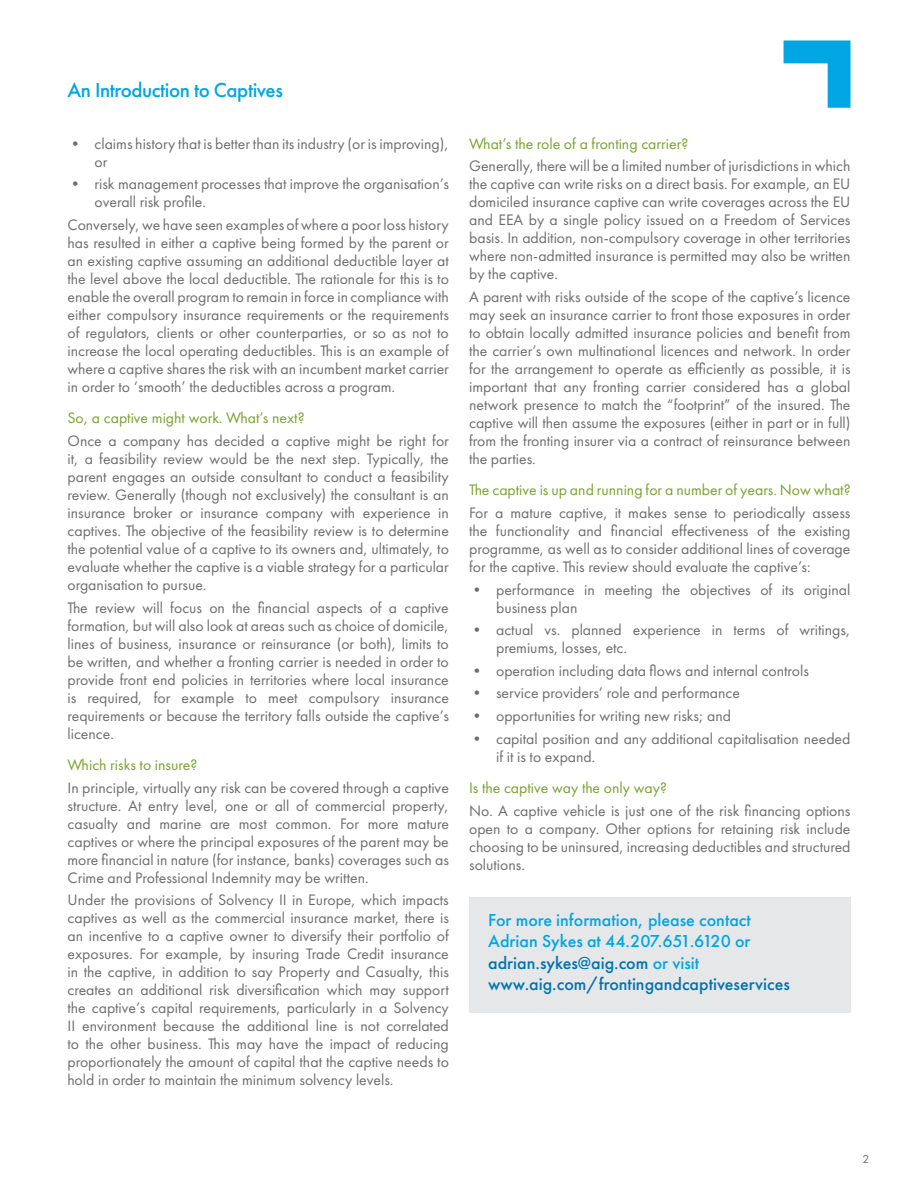
<style>
.page{position:relative;width:918px;height:1188px;background:#fff}
.page>*{position:absolute;margin:0;border:0;box-sizing:border-box;transform-origin:0 0}
.t1{font:500 21px "Futura PT";letter-spacing:-.02em;color:#00a5e3}
.t2{font:500 18px/21.6px "Futura PT";color:#00a5e3}
.t3{font:15.75px/18px "Futura PT";color:#6c6d70;text-align:justify}
.t4{font:15.75px "Futura PT";color:#78a22d}
.t5{font:12px "Futura PT";color:#6c6d70}
.s1{color:#0073ae}
</style>
<div class="page">
<svg style="left:784px;top:40px;width:66px;height:68px"></svg>
<div style="left:469px;top:898px;width:381px;height:115px;background:#e6e7e9"></div>
<h1 class="t1" style="left:68px;top:77px;width:217px">An Introduction to Captives</h1>
<p class="t3" style="left:94px;top:134px;width:356px;text-indent:-27px">• claims history that is better than its industry (or is improving), or</p>
<p class="t3" style="left:94px;top:175px;width:356px;text-indent:-27px">• risk management processes that improve the organisation’s overall risk profile.</p>
<p class="t3" style="left:68px;top:216px;width:383px">Conversely, we have seen examples of where a poor loss history has resulted in either a captive being formed by the parent or an existing captive assuming an additional deductible layer at the level above the local deductible. The rationale for this is to enable the overall program to remain in force in compliance with either compulsory insurance requirements or the requirements of regulators, clients or other counterparties, or so as not to increase the local operating deductibles. This is an example of where a captive shares the risk with an incumbent market carrier in order to ‘smooth’ the deductibles across a program.</p>
<h2 class="t4" style="left:68px;top:409px;width:239px">So, a captive might work. What’s next?</h2>
<p class="t3" style="left:68px;top:432px;width:383px">Once a company has decided a captive might be right for it, a feasibility review would be the next step. Typically, the parent engages an outside consultant to conduct a feasibility review. Generally (though not exclusively) the consultant is an insurance broker or insurance company with experience in captives. The objective of the feasibility review is to determine the potential value of a captive to its owners and, ultimately, to evaluate whether the captive is a viable strategy for a particular organisation to pursue.</p>
<p class="t3" style="left:68px;top:598px;width:383px">The review will focus on the financial aspects of a captive formation, but will also look at areas such as choice of domicile, lines of business, insurance or reinsurance (or both), limits to be written, and whether a fronting carrier is needed in order to provide front end policies in territories where local insurance is required, for example to meet compulsory insurance requirements or because the territory falls outside the captive’s licence.</p>
<h2 class="t4" style="left:68px;top:756px;width:131px">Which risks to insure?</h2>
<p class="t3" style="left:68px;top:778px;width:383px">In principle, virtually any risk can be covered through a captive structure. At entry level, one or all of commercial property, casualty and marine are most common. For more mature captives or where the principal exposures of the parent may be more financial in nature (for instance, banks) coverages such as Crime and Professional Indemnity may be written.</p>
<p class="t3" style="left:68px;top:891px;width:383px">Under the provisions of Solvency II in Europe, which impacts captives as well as the commercial insurance market, there is an incentive to a captive owner to diversify their portfolio of exposures. For example, by insuring Trade Credit insurance in the captive, in addition to say Property and Casualty, this creates an additional risk diversification which may support the captive’s capital requirements, particularly in a Solvency II environment because the additional line is not correlated to the other business. This may have the impact of reducing proportionately the amount of capital that the captive needs to hold in order to maintain the minimum solvency levels.</p>
<h2 class="t4" style="left:469px;top:134px;width:221px">What’s the role of a fronting carrier?</h2>
<p class="t3" style="left:469px;top:157px;width:383px">Generally, there will be a limited number of jurisdictions in which the captive can write risks on a direct basis. For example, an EU domiciled insurance captive can write coverages across the EU and EEA by a single policy issued on a Freedom of Services basis. In addition, non-compulsory coverage in other territories where non-admitted insurance is permitted may also be written by the captive.</p>
<p class="t3" style="left:469px;top:288px;width:383px">A parent with risks outside of the scope of the captive’s licence may seek an insurance carrier to front those exposures in order to obtain locally admitted insurance policies and benefit from the carrier’s own multinational licences and network. In order for the arrangement to operate as efficiently as possible, it is important that any fronting carrier considered has a global network presence to match the “footprint” of the insured. The captive will then assume the exposures (either in part or in full) from the fronting insurer via a contract of reinsurance between the parties.</p>
<h2 class="t4" style="left:469px;top:481px;width:383px">The captive is up and running for a number of years. Now what?</h2>
<p class="t3" style="left:469px;top:504px;width:383px">For a mature captive, it makes sense to periodically assess the functionality and financial effectiveness of the existing programme, as well as to consider additional lines of coverage for the captive. This review should evaluate the captive’s:</p>
<p class="t3" style="left:496px;top:580px;width:356px;text-indent:-27px">• performance in meeting the objectives of its original business plan</p>
<p class="t3" style="left:496px;top:621px;width:356px;text-indent:-27px">• actual vs. planned experience in terms of writings, premiums, losses, etc.</p>
<p class="t3" style="left:469px;top:661px;width:341px">• operation including data flows and internal controls</p>
<p class="t3" style="left:469px;top:684px;width:272px">• service providers’ role and performance</p>
<p class="t3" style="left:469px;top:707px;width:263px">• opportunities for writing new risks; and</p>
<p class="t3" style="left:496px;top:729px;width:356px;text-indent:-27px">• capital position and any additional capitalisation needed if it is to expand.</p>
<h2 class="t4" style="left:469px;top:778px;width:199px">Is the captive way the only way?</h2>
<p class="t3" style="left:469px;top:801px;width:383px">No. A captive vehicle is just one of the risk financing options open to a company. Other options for retaining risk include choosing to be uninsured, increasing deductibles and structured solutions.</p>
<p class="t2" style="left:488px;top:909px;width:303px">For more information, please contact Adrian Sykes at 44.207.651.6120 or <span class="s1">adrian.sykes@aig.com</span> or visit <span class="s1">www.aig.com/frontingandcaptiveservices</span></p>
<p class="t5" style="left:863px;top:1152px;width:8px">2</p>
</div>
